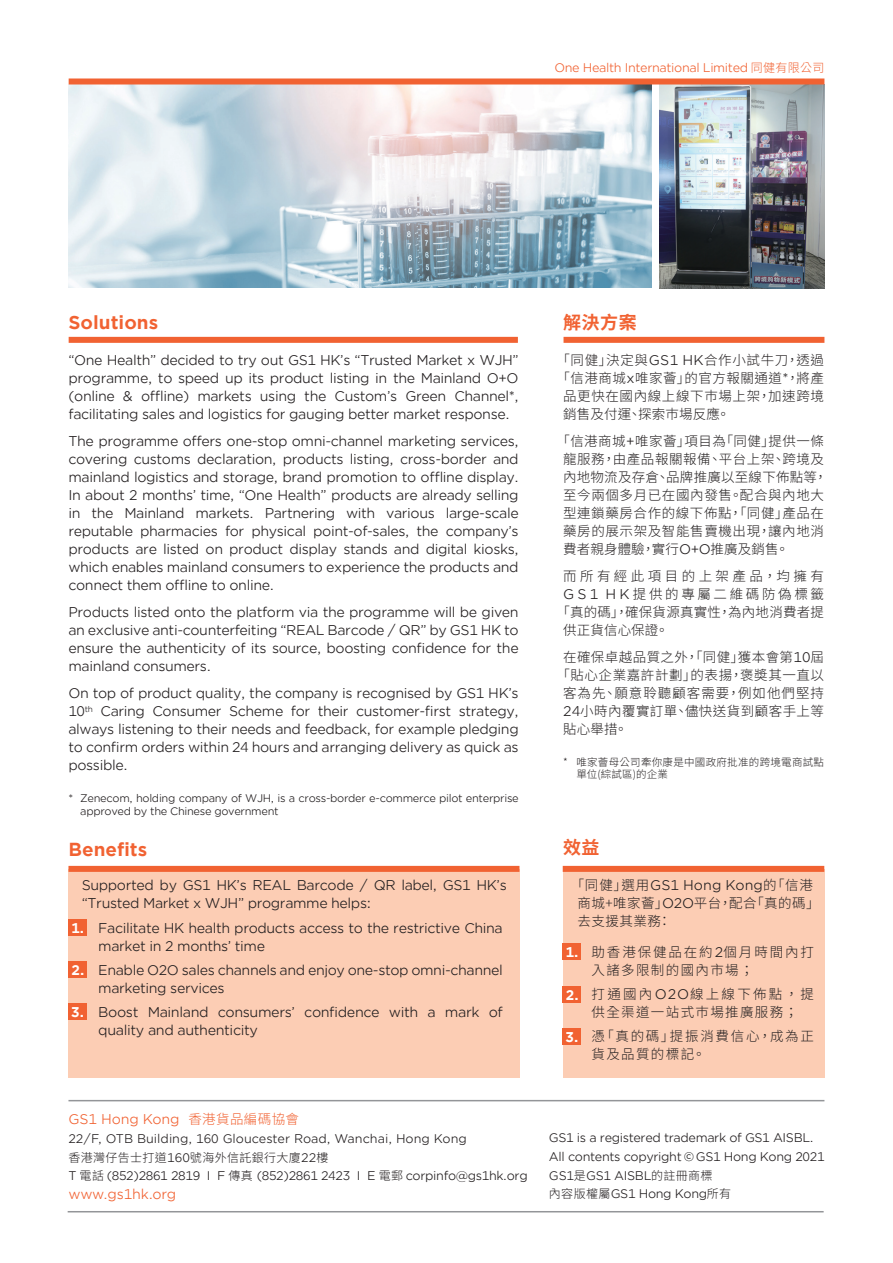
<style>
.page{position:relative;width:893px;height:1263px;background:#fff}
.page>*{position:absolute;margin:0;border:0;box-sizing:border-box;transform-origin:0 0}
.t1{font:700 18px "Gotham Office";color:#f16232}
.t2{font:700 18px "Source Han Sans TW";letter-spacing:.03em;color:#f16232}
.t3{font:13.5px/18px "Gotham Office";letter-spacing:-.03em;color:#231f20}
.t4{font:300 13.5px/18px "Source Han Sans TW";letter-spacing:.045em;color:#231f20}
.t5{font:13.5px "Gotham Office";letter-spacing:-.01em;color:#f16232}
.t6{font:300 13.5px/18px "Source Han Sans TW";letter-spacing:.1em;color:#231f20}
.t7{font:300 13.5px/18px "Source Han Sans TW";letter-spacing:.14em;color:#231f20}
.t8{font:300 13.5px/18px "Source Han Sans TW";letter-spacing:.13em;color:#231f20}
.t9{font:300 13.5px "Source Han Sans TW";letter-spacing:.01em;color:#231f20}
.t10{font:300 13.5px "Source Han Sans TW";letter-spacing:.015em;color:#231f20}
.t11{font:13.5px "Gotham Office";letter-spacing:.01em;color:#231f20}
.t12{font:300 13.5px "Source Han Sans TW";letter-spacing:.075em;color:#231f20}
.t13{font:300 13.5px "Source Han Sans TW";letter-spacing:.195em;color:#231f20}
.t14{font:300 13.5px "Source Han Sans TW";letter-spacing:.255em;color:#231f20}
.t15{font:700 13.5px "Gotham Office";color:#fff}
.t16{font:12px/18.8px "Gotham Office";letter-spacing:-.03em;color:#231f20}
.t17{font:12px "Gotham Office";color:#231f20}
.t18{font:12px "Gotham Office";letter-spacing:-.03em;color:#f16232}
.t19{font:300 12px "Source Han Sans TW";letter-spacing:.03em;color:#231f20}
.t20{font:10.5px/12.6px "Gotham Office";letter-spacing:-.03em;color:#231f20}
.t21{font:300 10.5px/12.6px "Source Han Sans TW";letter-spacing:.025em;color:#231f20}
.s1{font-family:"Source Han Sans TW";font-weight:300}
.s2{font-family:"Gotham Office";font-weight:400}
.s3{color:#030303}
</style>
<div class="page">
<img style="left:660px;top:85px;width:164px;height:204px">
<img style="left:69px;top:84px;width:582px;height:204px">
<div style="left:563px;top:869px;width:261px;height:209px;background:#fccdb4"></div>
<div style="left:68px;top:869px;width:451px;height:209px;background:#fccdb4"></div>
<div style="left:69px;top:337px;width:449px;height:6px;background:#f16232"></div>
<div style="left:563px;top:337px;width:261px;height:6px;background:#f16232"></div>
<div style="left:69px;top:78px;width:755px;height:6px;background:#f16232"></div>
<hr style="left:68px;top:1100px;width:756px;height:1px;background:#939598">
<hr style="left:68px;top:1211px;width:756px;height:1px;background:#939598">
<div style="left:68px;top:866px;width:451px;height:6px;background:#f16232"></div>
<div style="left:563px;top:866px;width:261px;height:6px;background:#f16232"></div>
<div style="left:68px;top:919px;width:19px;height:16px;background:#f16232"></div>
<div style="left:68px;top:961px;width:19px;height:16px;background:#f16232"></div>
<div style="left:68px;top:1003px;width:19px;height:16px;background:#f16232"></div>
<div style="left:563px;top:943px;width:18px;height:16px;background:#f16232"></div>
<div style="left:563px;top:986px;width:18px;height:16px;background:#f16232"></div>
<div style="left:563px;top:1028px;width:18px;height:16px;background:#f16232"></div>
<p class="t18" style="left:554px;top:60px;width:272px">One Health International Limited <span class="s1">同健有限公司</span></p>
<h1 class="t1" style="left:68px;top:310px;width:91px">Solutions</h1>
<h1 class="t2" style="left:563px;top:312px;width:75px">解決方案</h1>
<p class="t3" style="left:68px;top:351px;width:452px;text-align:justify">“One Health” decided to try out GS1 HK’s “Trusted Market x WJH” programme, to speed up its product listing in the Mainland O+O (online &amp; offline) markets using the Custom’s Green Channel*, facilitating sales and logistics for gauging better market response.</p>
<p class="t3" style="left:68px;top:432px;width:452px;text-align:justify">The programme offers one-stop omni-channel marketing services, covering customs declaration, products listing, cross-border and mainland logistics and storage, brand promotion to offline display.<br>In about 2 months’ time, “One Health” products are already selling in the Mainland markets. Partnering with various large-scale reputable pharmacies for physical point-of-sales, the company’s products are listed on product display stands and digital kiosks, which enables mainland consumers to experience the products and connect them offline to online.</p>
<p class="t3" style="left:68px;top:603px;width:452px;text-align:justify">Products listed onto the platform via the programme will be given an exclusive anti-counterfeiting “REAL Barcode / QR” by GS1 HK to ensure the authenticity of its source, boosting confidence for the mainland consumers.</p>
<p class="t3" style="left:68px;top:684px;width:452px;text-align:justify">On top of product quality, the company is recognised by GS1 HK’s 10<sup>th</sup> Caring Consumer Scheme for their customer-first strategy, always listening to their needs and feedback, for example pledging to confirm orders within 24 hours and arranging delivery as quick as possible.</p>
<p class="t20" style="left:80px;top:791px;width:440px;text-indent:-12px">* Zenecom, holding company of WJH, is a cross-border e-commerce pilot enterprise approved by the Chinese government</p>
<h1 class="t1" style="left:68px;top:836px;width:80px">Benefits</h1>
<p class="t3" style="left:82px;top:875px;width:426px">Supported by GS1 HK’s REAL Barcode / QR label, GS1 HK’s “Trusted Market x WJH” programme helps:</p>
<p class="t3" style="left:98px;top:919px;width:406px">Facilitate HK health products access to the restrictive China market in 2 months’ time</p>
<p class="t3" style="left:98px;top:961px;width:406px">Enable O2O sales channels and enjoy one-stop omni-channel marketing services</p>
<p class="t3" style="left:98px;top:1003px;width:406px">Boost Mainland consumers’ confidence with a mark of quality and authenticity</p>
<p class="t15" style="left:71px;top:919px;width:14px">1.</p>
<p class="t15" style="left:72px;top:960px;width:14px">2.</p>
<p class="t15" style="left:71px;top:1002px;width:14px">3.</p>
<p class="t5" style="left:68px;top:1110px;width:232px">GS1 Hong Kong <span class="s1">香港貨品編碼協會</span></p>
<p class="t17" style="left:68px;top:1130px;width:400px">22/F, OTB Building, 160 Gloucester Road, Wanchai, Hong Kong</p>
<p class="t19" style="left:68px;top:1150px;width:261px">香港灣仔告士打道<span class="s2">160</span>號海外信託銀行大廈<span class="s2">22</span>樓</p>
<p class="t16" style="left:68px;top:1166px;width:461px">T <span class="s1">電話</span> (852)2861 2819 I F <span class="s1">傳真</span> (852)2861 2423 I E <span class="s1">電郵</span> corpinfo@gs1hk.org</p>
<p class="t5" style="left:68px;top:1185px;width:109px">www.gs1hk.org</p>
<p class="t4" style="left:557px;top:352px;width:269px">「同健」決定與<span class="s2">GS1 HK</span>合作小試牛刀，透過</p>
<p class="t4" style="left:557px;top:369px;width:269px">「信港商城<span class="s2">x</span>唯家薈」的官方報關通道<span class="s2">*</span>，將產</p>
<p class="t4" style="left:563px;top:387px;width:262px">品更快在國內線上線下巿場上架，加速跨境</p>
<p class="t9" style="left:563px;top:407px;width:168px">銷售及付運、探索巿場反應。</p>
<p class="t4" style="left:563px;top:432px;width:266px;text-indent:-6px">「信港商城<span class="s2">+</span>唯家薈」項目為「同健」提供一條龍服務，由產品報關報備、平台上架、跨境及內地物流及存倉、品牌推廣以至線下佈點等，至今兩個多月已在國內發售。配合與內地大型連鎖藥房合作的線下佈點，「同健」產品在藥房的展示架及智能售賣機出現，讓內地消費者親身體驗，實行<span class="s2">O+O</span>推廣及銷售。</p>
<p class="t14" style="left:563px;top:569px;width:262px">而所有經此項目的上架產品，均擁有</p>
<p class="t13" style="left:563px;top:587px;width:262px"><span class="s2">GS1 HK</span>提供的專屬二維碼防偽標籤</p>
<p class="t10" style="left:557px;top:605px;width:269px">「真的碼」，確保貨源真實性，為內地消費者提</p>
<p class="t9" style="left:563px;top:623px;width:107px">供正貨信心保證。</p>
<p class="t4" style="left:563px;top:648px;width:262px">在確保卓越品質之外，「同健」獲本會第<span class="s2">10</span>屆</p>
<p class="t4" style="left:557px;top:666px;width:269px">「貼心企業嘉許計劃」的表揚，褒奬其一直以</p>
<p class="t12" style="left:563px;top:686px;width:262px">客為先、願意聆聽顧客需要，例如他們堅持</p>
<p class="t4" style="left:563px;top:702px;width:262px"><span class="s2">24</span>小時內覆實訂單、儘快送貨到顧客手上等</p>
<p class="t4" style="left:563px;top:720px;width:66px">貼心舉措。</p>
<p class="t21" style="left:576px;top:756px;width:249px;text-indent:-13px">* 唯家薈母公司牽你康是中國政府批准的跨境電商試點單位(綜試區)的企業</p>
<h1 class="t2" style="left:563px;top:837px;width:38px">效益</h1>
<p class="t11" style="left:571px;top:876px;width:244px"><span class="s1">「同健」選用</span>GS1 Hong Kong<span class="s1">的「信港</span></p>
<p class="t4" style="left:577px;top:894px;width:244px">商城+唯家薈」<span class="s2">O2O</span>平台，配合「真的碼」去支援其業務：</p>
<p class="t7" style="left:592px;top:943px;width:224px">助香港保健品在約<span class="s2">2</span>個月時間內打入諸多限制的國內市場；</p>
<p class="t6" style="left:592px;top:985px;width:224px">打通國內<span class="s2">O2O</span>線上線下佈點，提供全渠道一站式巿場推廣服務；</p>
<p class="t8" style="left:592px;top:1027px;width:224px">憑「真的碼」提振消費信心，成為正貨及品質的標記。</p>
<p class="t15" style="left:566px;top:942px;width:14px">1.</p>
<p class="t15" style="left:566px;top:985px;width:14px">2.</p>
<p class="t15" style="left:565px;top:1027px;width:14px">3.</p>
<p class="t16" style="left:549px;top:1128px;width:277px">GS1 is a registered trademark of GS1 AISBL.<br>All contents copyright <span class="s3">©</span> GS1 Hong Kong 2021<br>GS1<span class="s1">是</span>GS1 AISBL<span class="s1">的註冊商標<br>內容版權屬</span>GS1 Hong Kong<span class="s1">所有</span></p>
</div>
